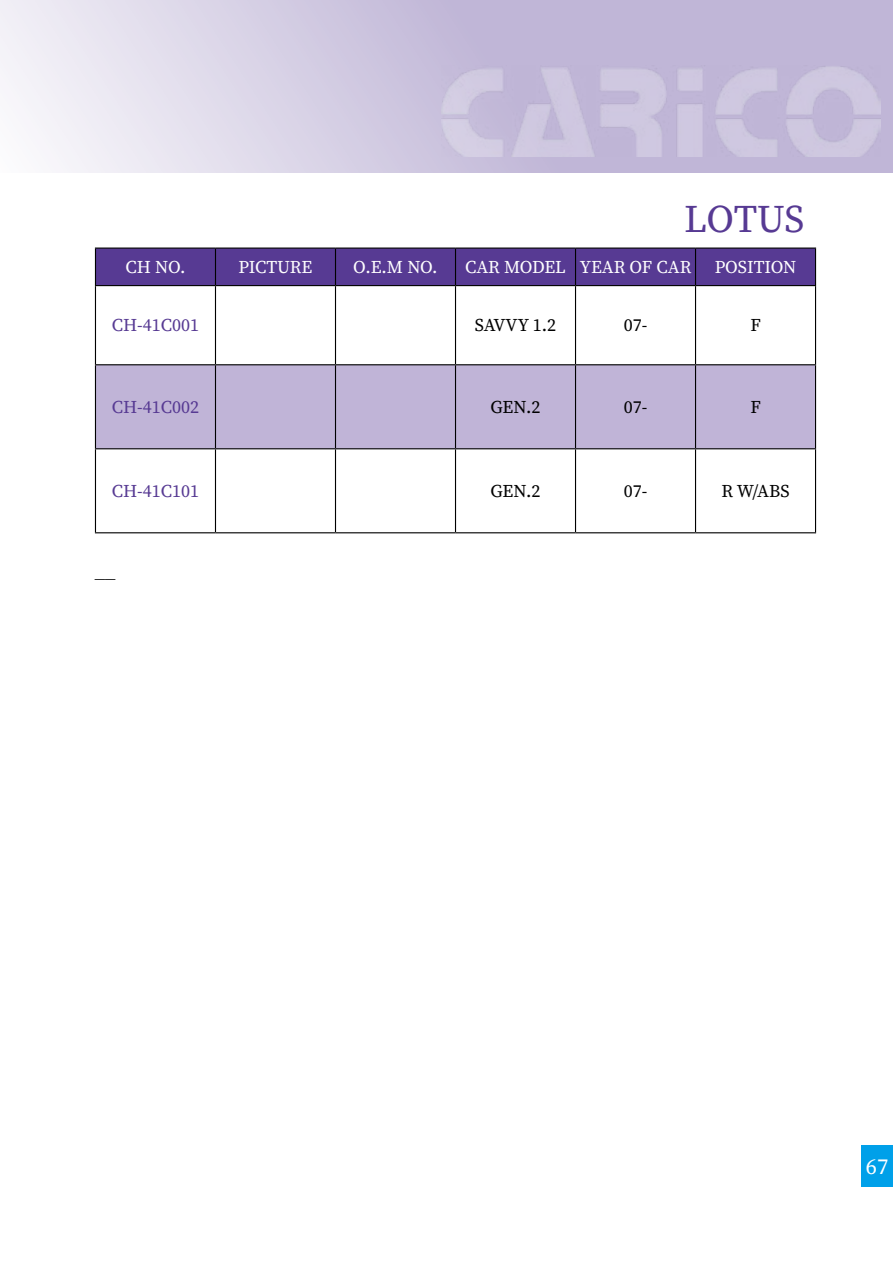
<style>
.page{position:relative;width:893px;height:1263px;background:#fff}
.page>*{position:absolute;margin:0;border:0;box-sizing:border-box;transform-origin:0 0}
.purple{font:39px "Source Serif Variable";letter-spacing:-.015em;color:#573a93}
.t1{font:22.5px "Source Serif Variable";color:#fff}
.t2{font:18px "Source Serif Variable";letter-spacing:-.01em;color:#fff}
.t3{font:18px "Source Serif Variable";color:#000}
.t4{font:18px "Source Serif Variable";letter-spacing:.005em;color:#573a93}
.t5{font:300 18px "Adobe Ming Std";color:#000}
</style>
<div class="page">
<hr style="left:0;top:0;width:1px;height:175px;background:#654d9d">
<svg style="left:0;top:0;width:893px;height:173px;background:#d4cee4"></svg>
<div style="left:861px;top:1144px;width:32px;height:42px;background:#00a0e9"></div>
<img style="left:441px;top:65px;width:439px;height:92px">
<div style="left:96px;top:249px;width:719px;height:36px;background:#573a93"></div>
<svg style="left:96px;top:365px;width:719px;height:83px;background:#beb2d5"></svg>
<hr style="left:95px;top:248px;width:120px;height:1px;background:#000">
<hr style="left:215px;top:248px;width:120px;height:1px;background:#000">
<hr style="left:335px;top:248px;width:120px;height:1px;background:#000">
<hr style="left:455px;top:248px;width:120px;height:1px;background:#000">
<hr style="left:575px;top:248px;width:120px;height:1px;background:#000">
<hr style="left:695px;top:248px;width:121px;height:1px;background:#000">
<hr style="left:95px;top:285px;width:120px;height:1px;background:#000">
<hr style="left:215px;top:285px;width:120px;height:1px;background:#000">
<hr style="left:335px;top:285px;width:120px;height:1px;background:#000">
<hr style="left:455px;top:285px;width:120px;height:1px;background:#000">
<hr style="left:575px;top:285px;width:120px;height:1px;background:#000">
<hr style="left:695px;top:285px;width:121px;height:1px;background:#000">
<hr style="left:95px;top:364px;width:120px;height:1px;background:#000">
<hr style="left:215px;top:364px;width:120px;height:1px;background:#000">
<hr style="left:335px;top:364px;width:120px;height:1px;background:#000">
<hr style="left:455px;top:364px;width:120px;height:1px;background:#000">
<hr style="left:575px;top:364px;width:120px;height:1px;background:#000">
<hr style="left:695px;top:364px;width:121px;height:1px;background:#000">
<hr style="left:95px;top:448px;width:120px;height:1px;background:#000">
<hr style="left:215px;top:448px;width:120px;height:1px;background:#000">
<hr style="left:335px;top:448px;width:120px;height:1px;background:#000">
<hr style="left:455px;top:448px;width:120px;height:1px;background:#000">
<hr style="left:575px;top:448px;width:120px;height:1px;background:#000">
<hr style="left:695px;top:448px;width:121px;height:1px;background:#000">
<hr style="left:95px;top:532px;width:120px;height:1px;background:#000">
<hr style="left:215px;top:532px;width:120px;height:1px;background:#000">
<hr style="left:335px;top:532px;width:120px;height:1px;background:#000">
<hr style="left:455px;top:532px;width:120px;height:1px;background:#000">
<hr style="left:575px;top:532px;width:120px;height:1px;background:#000">
<hr style="left:695px;top:532px;width:121px;height:1px;background:#000">
<hr style="left:95px;top:249px;width:1px;height:36px;background:#000">
<hr style="left:95px;top:286px;width:1px;height:78px;background:#000">
<hr style="left:95px;top:365px;width:1px;height:83px;background:#000">
<hr style="left:95px;top:449px;width:1px;height:83px;background:#000">
<hr style="left:215px;top:249px;width:1px;height:36px;background:#000">
<hr style="left:335px;top:249px;width:1px;height:36px;background:#000">
<hr style="left:455px;top:249px;width:1px;height:36px;background:#000">
<hr style="left:575px;top:249px;width:1px;height:36px;background:#000">
<hr style="left:695px;top:249px;width:1px;height:36px;background:#000">
<hr style="left:815px;top:249px;width:1px;height:36px;background:#000">
<hr style="left:215px;top:286px;width:1px;height:78px;background:#000">
<hr style="left:335px;top:286px;width:1px;height:78px;background:#000">
<hr style="left:455px;top:286px;width:1px;height:78px;background:#000">
<hr style="left:575px;top:286px;width:1px;height:78px;background:#000">
<hr style="left:695px;top:286px;width:1px;height:78px;background:#000">
<hr style="left:815px;top:286px;width:1px;height:78px;background:#000">
<hr style="left:215px;top:365px;width:1px;height:83px;background:#000">
<hr style="left:335px;top:365px;width:1px;height:83px;background:#000">
<hr style="left:455px;top:365px;width:1px;height:83px;background:#000">
<hr style="left:575px;top:365px;width:1px;height:83px;background:#000">
<hr style="left:695px;top:365px;width:1px;height:83px;background:#000">
<hr style="left:815px;top:365px;width:1px;height:83px;background:#000">
<hr style="left:215px;top:449px;width:1px;height:83px;background:#000">
<hr style="left:335px;top:449px;width:1px;height:83px;background:#000">
<hr style="left:455px;top:449px;width:1px;height:83px;background:#000">
<hr style="left:575px;top:449px;width:1px;height:83px;background:#000">
<hr style="left:695px;top:449px;width:1px;height:83px;background:#000">
<hr style="left:815px;top:449px;width:1px;height:83px;background:#000">
<p class="purple" style="left:684px;top:193px;width:122px">LOTUS</p>
<p class="t2" style="left:125px;top:255px;width:62px">CH NO.</p>
<p class="t2" style="left:238px;top:255px;width:76px">PICTURE</p>
<p class="t2" style="left:353px;top:255px;width:86px">O.E.M NO.</p>
<p class="t2" style="left:465px;top:255px;width:102px">CAR MODEL</p>
<p class="t2" style="left:580px;top:255px;width:113px">YEAR OF CAR</p>
<p class="t2" style="left:715px;top:255px;width:83px">POSITION</p>
<p class="t4" style="left:112px;top:313px;width:89px">CH-41C001</p>
<p class="t3" style="left:475px;top:313px;width:83px">SAVVY 1.2</p>
<p class="t3" style="left:624px;top:313px;width:25px">07-</p>
<p class="t3" style="left:750px;top:313px;width:12px">F</p>
<p class="t4" style="left:112px;top:395px;width:89px">CH-41C002</p>
<p class="t3" style="left:490px;top:395px;width:51px">GEN.2</p>
<p class="t3" style="left:624px;top:395px;width:25px">07-</p>
<p class="t3" style="left:750px;top:395px;width:12px">F</p>
<p class="t4" style="left:112px;top:479px;width:89px">CH-41C101</p>
<p class="t3" style="left:490px;top:479px;width:51px">GEN.2</p>
<p class="t3" style="left:624px;top:479px;width:25px">07-</p>
<p class="t3" style="left:721px;top:479px;width:70px">R W/ABS</p>
<p class="t5" style="left:95px;top:562px;width:22px">__</p>
<p class="t1" style="left:866px;top:1151px;width:24px">67</p>
</div>
